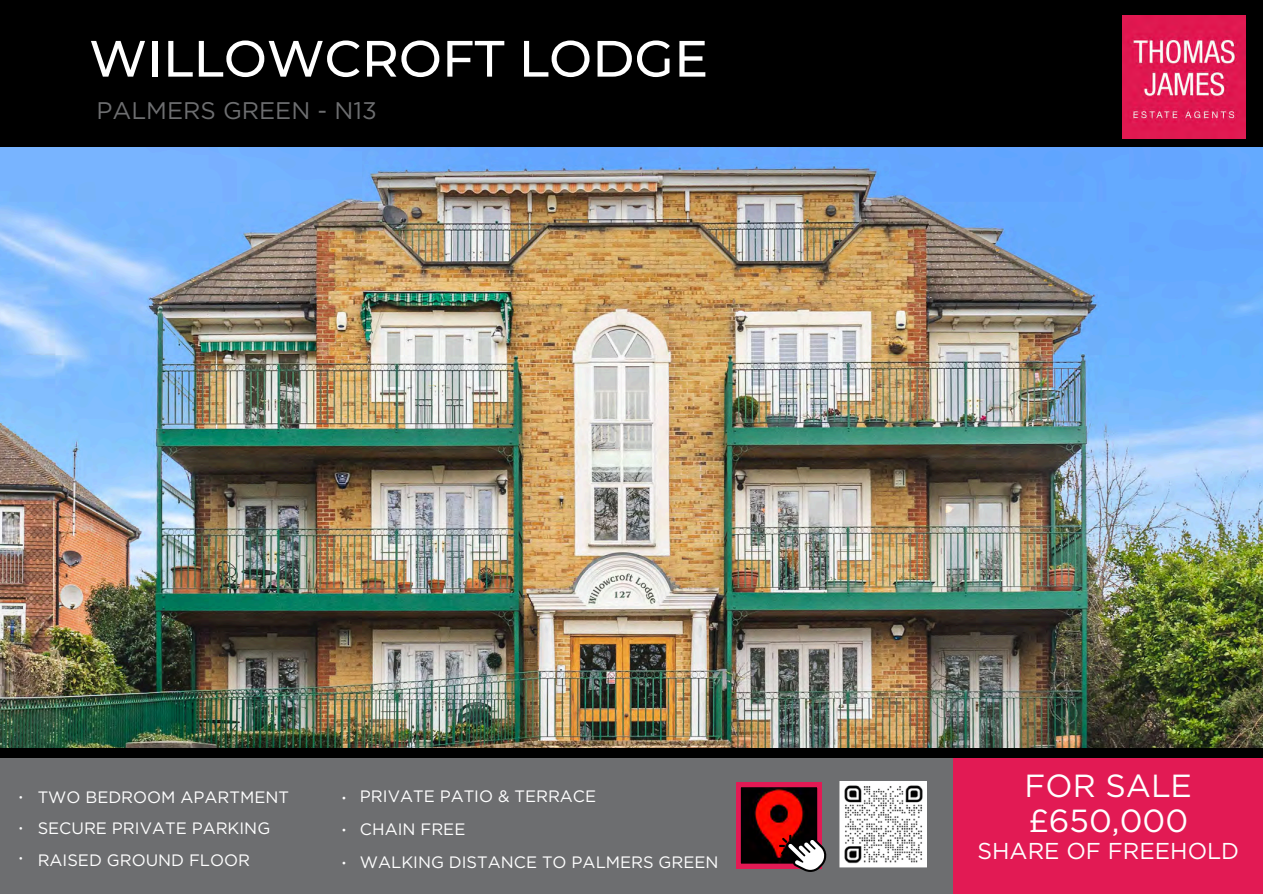
<style>
.page{position:relative;width:1263px;height:894px;background:#fff}
.page>*{position:absolute;margin:0;border:0;box-sizing:border-box;transform-origin:0 0}
.t1{font:500 51px "Montserrat";letter-spacing:.005em;color:#fff}
.t2{font:31.95px/34.8px "Gotham";color:#fff}
.t3{font:24px "Gotham";color:#6d6e70}
.t4{font:22.95px "Gotham";color:#fff}
.t5{font:17.55px/32.2px "Montserrat";color:#fff;text-align:justify}
.t6{font:16.5px "Gotham";color:#fff}
.t7{font:16.5px/30.3px "Montserrat";color:#fff;text-align:justify}
</style>
<div class="page">
<div style="left:0;top:0;width:1263px;height:162px;background:#000"></div>
<img style="left:0;top:148px;width:1263px;height:600px">
<div style="left:0;top:748px;width:1263px;height:145px;background:#000"></div>
<div style="left:952px;top:758px;width:311px;height:135px;background:#e21a54"></div>
<div style="left:0;top:758px;width:952px;height:135px;background:#6d6e70"></div>
<svg style="left:839px;top:781px;width:88px;height:86px"></svg>
<img style="left:841px;top:781px;width:85px;height:85px">
<svg style="left:736px;top:782px;width:90px;height:89px;background:#7a2028"></svg>
<img style="left:1123px;top:16px;width:122px;height:123px">
<p class="t1" style="left:89px;top:27px;width:620px">WILLOWCROFT LODGE</p>
<p class="t3" style="left:96px;top:96px;width:282px">PALMERS GREEN - N13</p>
<p class="t6" style="left:38px;top:786px;width:253px">TWO BEDROOM APARTMENT</p>
<p class="t6" style="left:38px;top:818px;width:234px">SECURE PRIVATE PARKING</p>
<p class="t6" style="left:38px;top:849px;width:214px">RAISED GROUND FLOOR</p>
<p class="t7" style="left:19px;top:780px;width:6px">• • •</p>
<p class="t5" style="left:342px;top:780px;width:7px">• • •</p>
<p class="t6" style="left:360px;top:786px;width:238px">PRIVATE PATIO &amp; TERRACE</p>
<p class="t6" style="left:360px;top:818px;width:107px">CHAIN FREE</p>
<p class="t6" style="left:360px;top:851px;width:360px">WALKING DISTANCE TO PALMERS GREEN</p>
<p class="t2" style="left:1024px;top:768px;width:169px">FOR SALE £650,000</p>
<p class="t4" style="left:977px;top:836px;width:263px">SHARE OF FREEHOLD</p>
</div>
